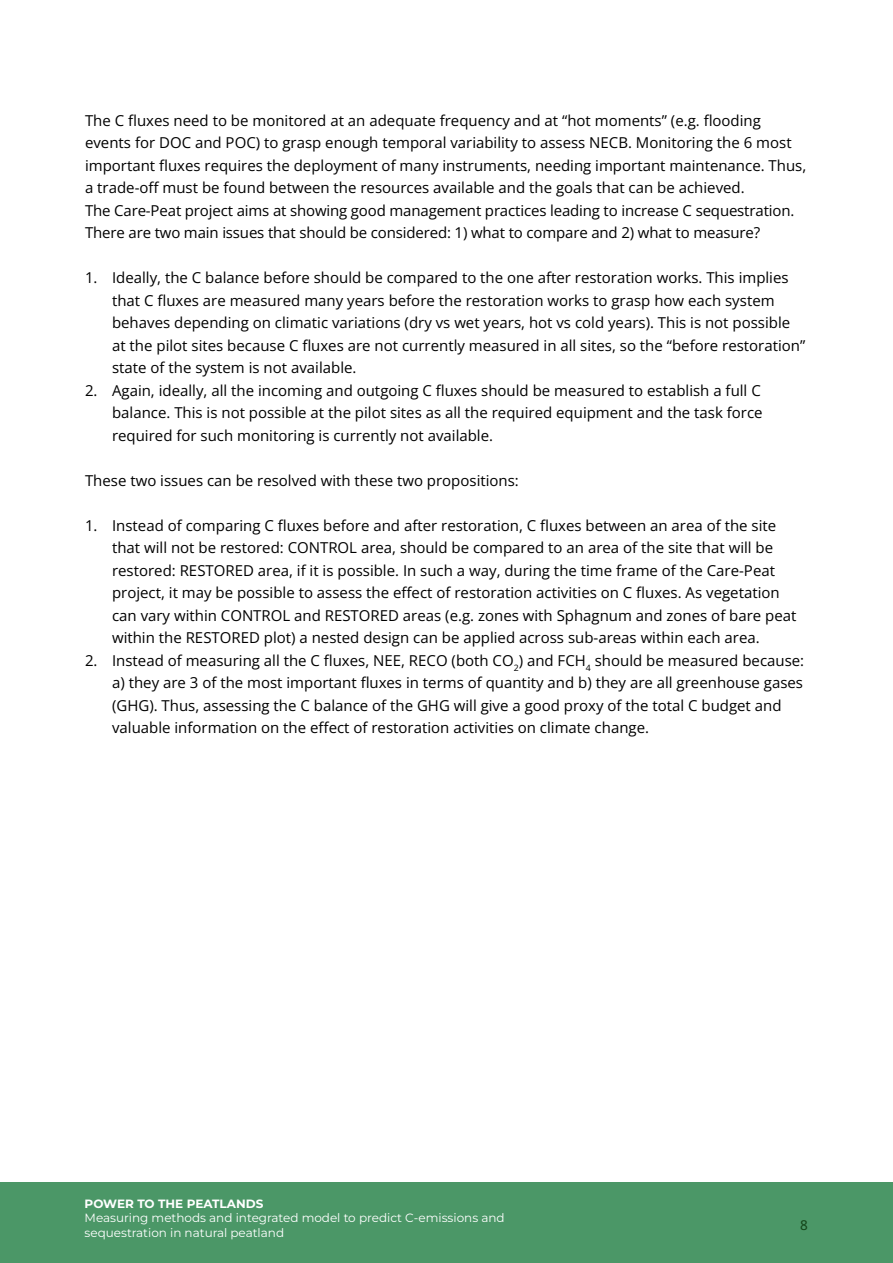
<style>
.page{position:relative;width:893px;height:1263px;background:#fff}
.page>*{position:absolute;margin:0;border:0;box-sizing:border-box;transform-origin:0 0}
.t1{font:15px/22.5px "Open Sans";color:#000}
.t2{font:500 13.5px "Open Sans";color:#15481b}
.t3{font:12px/14.4px "Montserrat";color:#fff}
.t4{font:700 12px "Montserrat";color:#fff}
</style>
<div class="page">
<div style="left:0;top:1182px;width:893px;height:81px;background:#4b9767"></div>
<p class="t1" style="left:85px;top:109px;width:723px">The C fluxes need to be monitored at an adequate frequency and at “hot moments” (e.g. flooding events for DOC and POC) to grasp enough temporal variability to assess NECB. Monitoring the 6 most important fluxes requires the deployment of many instruments, needing important maintenance. Thus, a trade-off must be found between the resources available and the goals that can be achieved.<br>The Care-Peat project aims at showing good management practices leading to increase C sequestration.<br>There are two main issues that should be considered: 1) what to compare and 2) what to measure?</p>
<p class="t1" style="left:112px;top:266px;width:695px;text-indent:-27px">1. Ideally, the C balance before should be compared to the one after restoration works. This implies that C fluxes are measured many years before the restoration works to grasp how each system behaves depending on climatic variations (dry vs wet years, hot vs cold years). This is not possible at the pilot sites because C fluxes are not currently measured in all sites, so the “before restoration” state of the system is not available.</p>
<p class="t1" style="left:112px;top:379px;width:652px;text-indent:-27px">2. Again, ideally, all the incoming and outgoing C fluxes should be measured to establish a full C balance. This is not possible at the pilot sites as all the required equipment and the task force required for such monitoring is currently not available.</p>
<p class="t1" style="left:85px;top:469px;width:435px">These two issues can be resolved with these two propositions:</p>
<p class="t1" style="left:112px;top:514px;width:686px;text-indent:-27px">1. Instead of comparing C fluxes before and after restoration, C fluxes between an area of the site that will not be restored: CONTROL area, should be compared to an area of the site that will be restored: RESTORED area, if it is possible. In such a way, during the time frame of the Care-Peat project, it may be possible to assess the effect of restoration activities on C fluxes. As vegetation can vary within CONTROL and RESTORED areas (e.g. zones with Sphagnum and zones of bare peat within the RESTORED plot) a nested design can be applied across sub-areas within each area.</p>
<p class="t1" style="left:112px;top:649px;width:694px;text-indent:-27px">2. Instead of measuring all the C fluxes, NEE, RECO (both CO<sub>2</sub>) and FCH<sub>4</sub> should be measured because: a) they are 3 of the most important fluxes in terms of quantity and b) they are all greenhouse gases (GHG). Thus, assessing the C balance of the GHG will give a good proxy of the total C budget and valuable information on the effect of restoration activities on climate change.</p>
<p class="t4" style="left:85px;top:1196px;width:180px">POWER TO THE PEATLANDS</p>
<p class="t3" style="left:85px;top:1211px;width:422px">Measuring methods and integrated model to predict C-emissions and sequestration in natural peatland</p>
<p class="t2" style="left:800px;top:1215px;width:9px">8</p>
</div>
